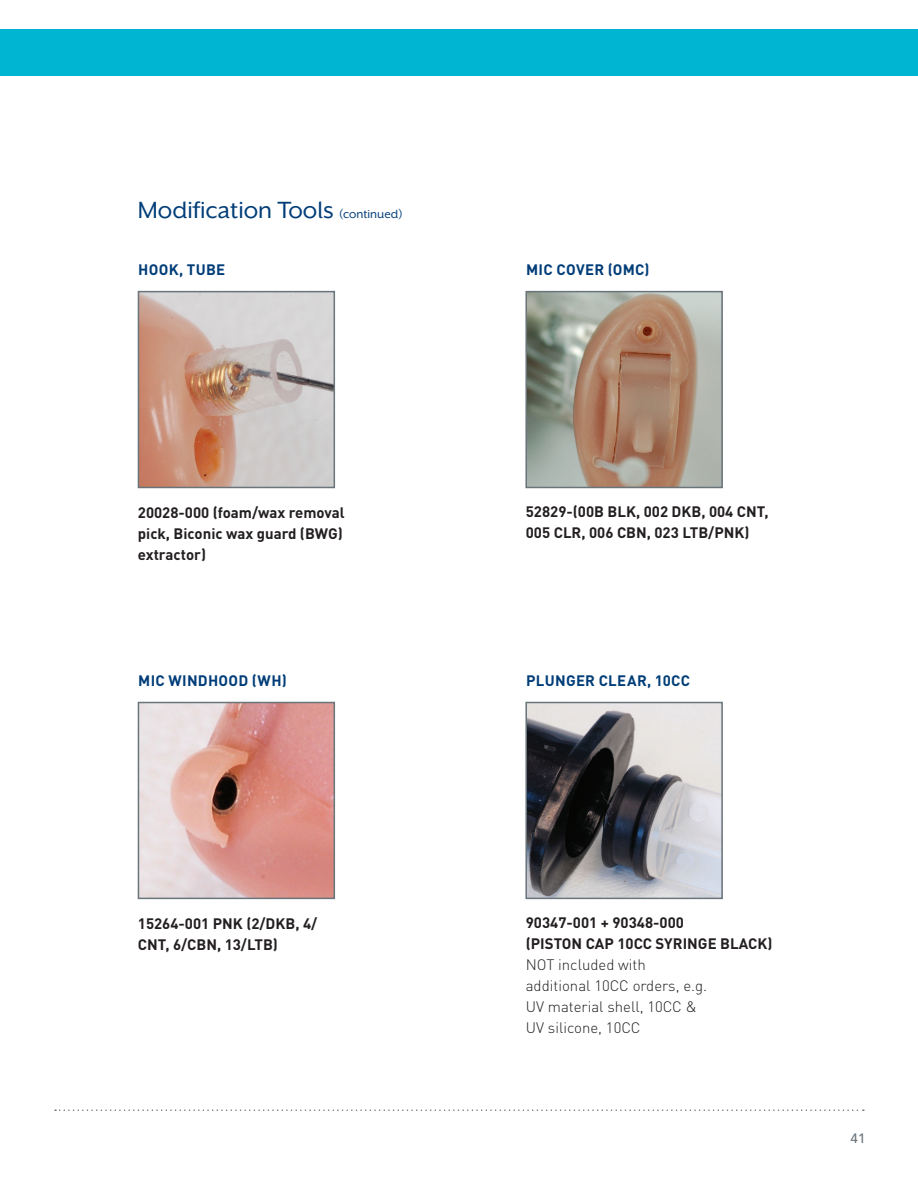
<style>
.page{position:relative;width:918px;height:1188px;background:#fff}
.page>*{position:absolute;margin:0;border:0;box-sizing:border-box;transform-origin:0 0}
.t1{font:27px "Mr Eaves XL San OT";color:#003d78}
.t2{font:700 15px/21px "DINOT";color:#231f20}
.t3{font:300 15px/21px "DINOT";color:#231f20}
.t4{font:700 15px "DINOT";letter-spacing:.015em;color:#003d78}
.t5{font:13.5px "Avenir LT SLI Std Medium";color:#6a747b}
.s1{font-size:13.5px}
</style>
<div class="page">
<div style="left:0;top:29px;width:918px;height:47px;background:#00b5d1"></div>
<svg style="left:55px;top:1109px;width:809px;height:2px"></svg>
<img style="left:141px;top:294px;width:191px;height:191px">
<div style="left:138px;top:291px;width:197px;height:197px;border:2px solid #6a747b"></div>
<img style="left:141px;top:705px;width:191px;height:191px">
<div style="left:138px;top:702px;width:197px;height:197px;border:2px solid #6a747b"></div>
<img style="left:528px;top:294px;width:192px;height:191px">
<div style="left:525px;top:291px;width:198px;height:197px;border:2px solid #6a747b"></div>
<img style="left:528px;top:705px;width:192px;height:191px">
<div style="left:525px;top:702px;width:198px;height:197px;border:2px solid #6a747b"></div>
<h1 class="t1" style="left:138px;top:196px;width:266px">Modification Tools <span class="s1">(continued)</span></h1>
<p class="t4" style="left:138px;top:260px;width:89px">HOOK, TUBE</p>
<p class="t4" style="left:526px;top:260px;width:125px">MIC COVER (OMC)</p>
<p class="t2" style="left:138px;top:501px;width:208px">20028-000 (foam/wax removal pick, Biconic wax guard (BWG) extractor)</p>
<p class="t2" style="left:526px;top:500px;width:244px">52829-(00B BLK, 002 DKB, 004 CNT,<br>005 CLR, 006 CBN, 023 LTB/PNK)</p>
<p class="t4" style="left:138px;top:671px;width:150px">MIC WINDHOOD (WH)</p>
<p class="t4" style="left:526px;top:671px;width:165px">PLUNGER CLEAR, 10CC</p>
<p class="t2" style="left:138px;top:912px;width:181px">15264-001 PNK (2/DKB, 4/<br>CNT, 6/CBN, 13/LTB)</p>
<p class="t2" style="left:526px;top:911px;width:248px">90347-001 + 90348-000<br>(PISTON CAP 10CC SYRINGE BLACK)</p>
<p class="t3" style="left:526px;top:954px;width:183px">NOT included with additional 10CC orders, e.g.<br>UV material shell, 10CC &amp;<br>UV silicone, 10CC</p>
<p class="t5" style="left:851px;top:1130px;width:17px">41</p>
</div>
